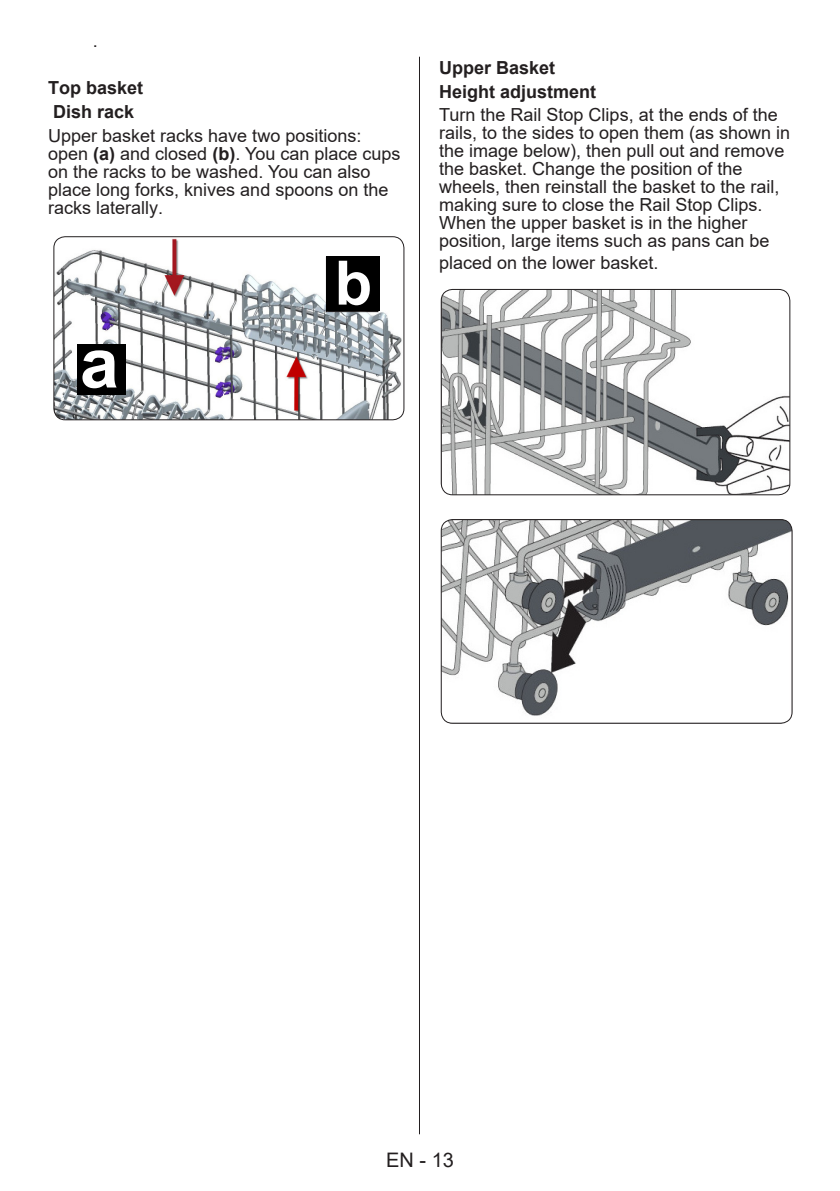
<style>
.page{position:relative;width:840px;height:1191px;background:#fff}
.page>*{position:absolute;margin:0;border:0;box-sizing:border-box;transform-origin:0 0}
.t1{font:700 70px "Arial";color:#fff}
.t2{font:700 61.2px "Arial";color:#fff}
.t3{font:20px "Arial";color:#231f20}
.t4{font:18px/18px "Arial";color:#231f20}
.t5{font:700 18px/23.6px "Arial";color:#231f20}
.s1{font-weight:700}
</style>
<div class="page">
<hr style="left:419px;top:57px;width:1px;height:1077px;background:#231f20">
<img style="left:54px;top:237px;width:349px;height:183px">
<div style="left:53px;top:236px;width:351px;height:184px;border:1px solid #231f20;border-radius:11px"></div>
<div style="left:77px;top:344px;width:49px;height:50px;background:#000"></div>
<div style="left:326px;top:256px;width:53px;height:55px;background:#000"></div>
<img style="left:442px;top:289px;width:347px;height:206px">
<div style="left:440px;top:289px;width:349px;height:206px;border:1px solid #231f20;border-radius:11px"></div>
<img style="left:442px;top:519px;width:349px;height:204px">
<div style="left:440px;top:519px;width:352px;height:204px;border:1px solid #231f20;border-radius:11px"></div>
<p class="t4" style="left:93px;top:32px;width:7px">.</p>
<p class="t5" style="left:48px;top:76px;width:97px">Top basket<br>Dish rack</p>
<p class="t4" style="left:48px;top:126px;width:354px">Upper basket racks have two positions: open <span class="s1">(a)</span> and closed <span class="s1">(b)</span>. You can place cups on the racks to be washed. You can also place long forks, knives and spoons on the racks laterally.</p>
<h1 class="t1" style="left:80px;top:313px;width:40px">a</h1>
<h2 class="t2" style="left:334px;top:240px;width:39px">b</h2>
<p class="t5" style="left:439px;top:56px;width:159px">Upper Basket<br>Height adjustment</p>
<p class="t4" style="left:439px;top:106px;width:352px">Turn the Rail Stop Clips, at the ends of the rails, to the sides to open them (as shown in the image below), then pull out and remove the basket. Change the position of the wheels, then reinstall the basket to the rail, making sure to close the Rail Stop Clips.<br>When the upper basket is in the higher position, large items such as pans can be</p>
<p class="t4" style="left:439px;top:253px;width:221px">placed on the lower basket.</p>
<p class="t3" style="left:386px;top:1146px;width:69px">EN - 13</p>
</div>
